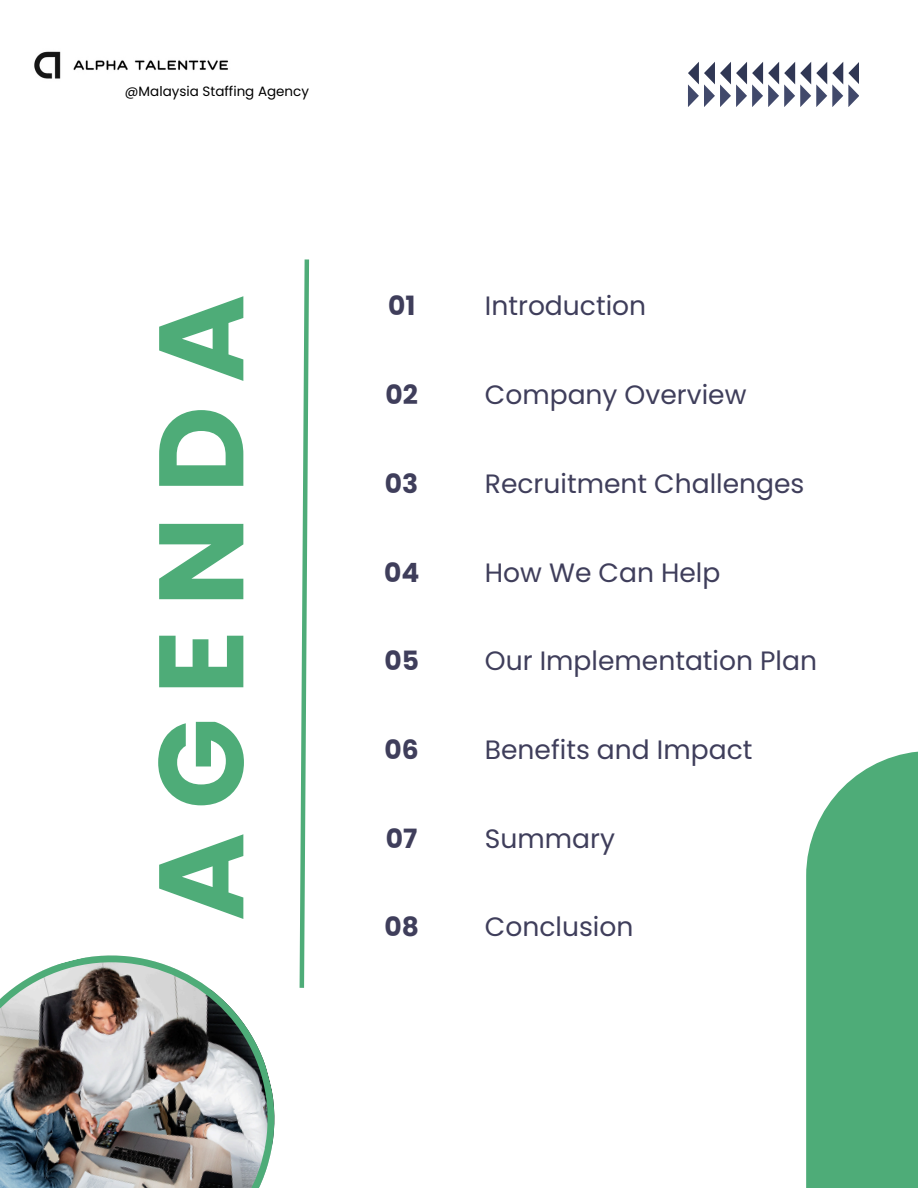
<style>
.page{position:relative;width:918px;height:1188px;background:#fff}
.page>*{position:absolute;margin:0;border:0;box-sizing:border-box;transform-origin:0 0}
.t1{font:700 120px "Poppins";letter-spacing:.195em;color:#4eac78}
.t2{font:26.55px "Poppins";color:#3f3e5b}
.t3{font:700 26.55px "Poppins";color:#3f3e5b}
.t4{font:13.5px "Poppins";color:#000}
</style>
<div class="page">
<svg style="left:688px;top:62px;width:171px;height:45px"></svg>
<img style="left:0;top:955px;width:275px;height:233px">
<svg style="left:806px;top:751px;width:112px;height:437px;background:#5bb282"></svg>
<svg style="left:299px;top:259px;width:11px;height:729px"></svg>
<img style="left:34px;top:51px;width:195px;height:28px">
<p class="t4" style="left:125px;top:82px;width:186px">@Malaysia Staffing Agency</p>
<p class="t1" style="left:117px;top:921px;width:628px;rotate:-90deg">AGENDA</p>
<p class="t3" style="left:388px;top:287px;width:29px">01</p>
<p class="t3" style="left:385px;top:376px;width:34px">02</p>
<p class="t3" style="left:385px;top:465px;width:35px">03</p>
<p class="t3" style="left:384px;top:554px;width:37px">04</p>
<p class="t3" style="left:384px;top:642px;width:36px">05</p>
<h1 class="t3" style="left:385px;top:731px;width:36px">06</h1>
<p class="t3" style="left:386px;top:820px;width:33px">07</p>
<p class="t3" style="left:384px;top:908px;width:36px">08</p>
<p class="t2" style="left:485px;top:287px;width:163px">Introduction</p>
<p class="t2" style="left:485px;top:376px;width:263px">Company Overview</p>
<p class="t2" style="left:485px;top:465px;width:321px">Recruitment Challenges</p>
<p class="t2" style="left:485px;top:554px;width:237px">How We Can Help</p>
<p class="t2" style="left:485px;top:642px;width:334px">Our Implementation Plan</p>
<p class="t2" style="left:485px;top:731px;width:269px">Benefits and Impact</p>
<p class="t2" style="left:485px;top:820px;width:132px">Summary</p>
<p class="t2" style="left:485px;top:908px;width:150px">Conclusion</p>
</div>
